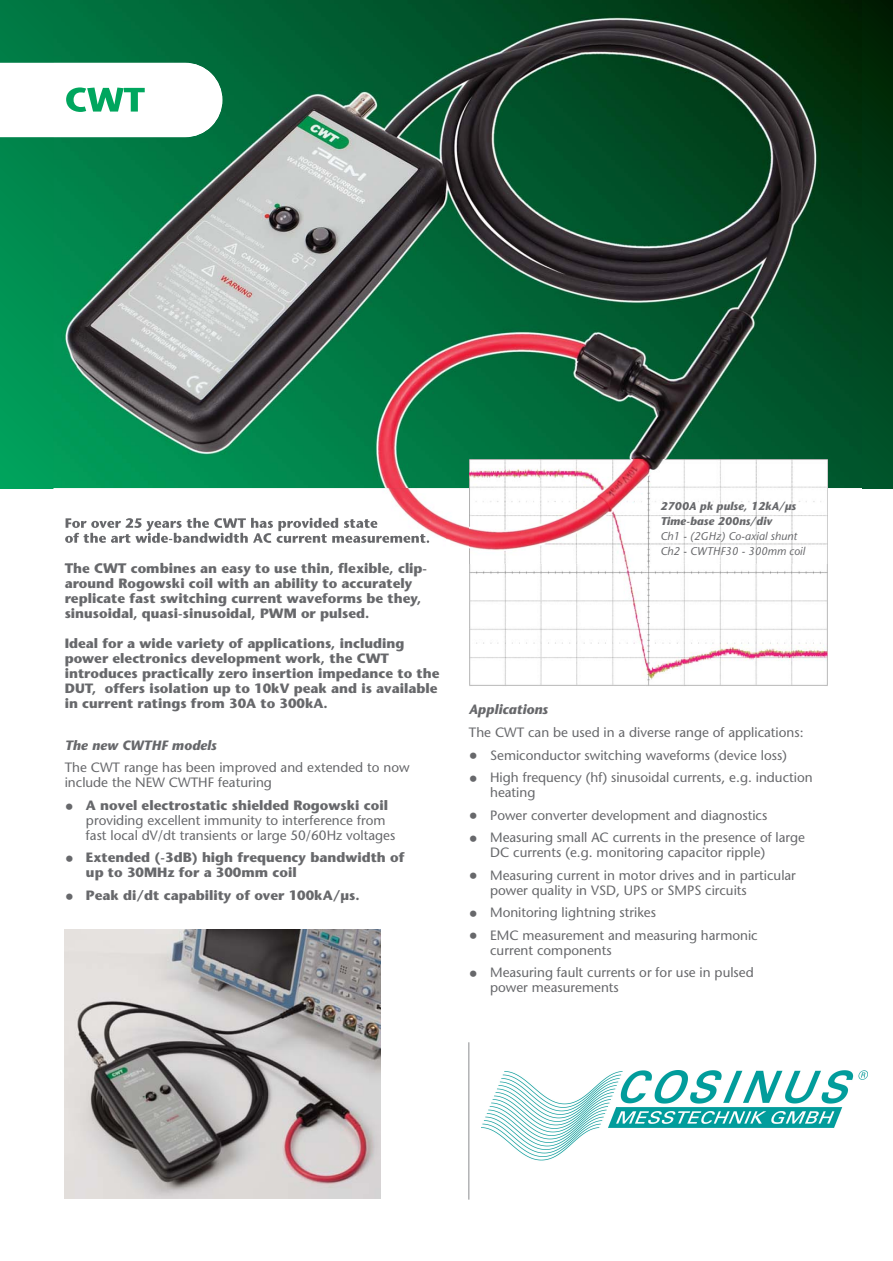
<style>
.page{position:relative;width:893px;height:1261px;background:#fff}
.page>*{position:absolute;margin:0;border:0;box-sizing:border-box;transform-origin:0 0}
.t1{font:13.5px/15px "Stone Sans";color:#67686b}
.t2{font:700 13.5px/15px "Stone Sans";color:#67686b}
.t3{font:italic 700 13.5px "Stone Sans";color:#67686b}
.t4{font:italic 11.25px/15px "Stone Sans";color:#67686b}
.t5{font:italic 700 11.25px/15px "Stone Sans";color:#67686b}
.s1{font-size:18px}
.s2{font-weight:700}
</style>
<div class="page">
<svg style="left:0;top:0;width:893px;height:488px;background:#006c39"></svg>
<hr style="left:468px;top:1042px;width:1px;height:157px;background:#8b8d90">
<svg style="left:0;top:63px;width:53px;height:74px"></svg>
<img style="left:65px;top:929px;width:315px;height:269px">
<img style="left:469px;top:564px;width:358px;height:122px">
<img style="left:827px;top:488px;width:1px;height:76px">
<img style="left:53px;top:488px;width:416px;height:76px">
<img style="left:53px;top:0;width:808px;height:488px">
<img style="left:66px;top:518px;width:143px;height:13px">
<img style="left:65px;top:533px;width:125px;height:10px">
<img style="left:65px;top:563px;width:147px;height:1px">
<img style="left:446px;top:526px;width:3px;height:38px">
<img style="left:185px;top:63px;width:37px;height:74px">
<img style="left:66px;top:87px;width:79px;height:25px">
<img style="left:469px;top:459px;width:358px;height:105px">
<img style="left:481px;top:1070px;width:387px;height:91px">
<p class="t2" style="left:65px;top:562px;width:364px">The CWT combines an easy to use thin, flexible, clip&shy;around Rogowski coil with an ability to accurately replicate fast switching current waveforms be they, sinusoidal, quasi-sinusoidal, PWM or pulsed.</p>
<p class="t2" style="left:65px;top:637px;width:376px">Ideal for a wide variety of applications, including power electronics development work, the CWT introduces practically zero insertion impedance to the DUT, offers isolation up to 10kV peak and is available in current ratings from 30A to 300kA.</p>
<p class="t3" style="left:65px;top:740px;width:153px">The new CWTHF models</p>
<p class="t1" style="left:65px;top:762px;width:346px">The CWT range has been improved and extended to now include the NEW CWTHF featuring</p>
<p class="t1" style="left:86px;top:799px;width:311px;text-indent:-21px"><span class="s1">•</span> <span class="s2">A novel electrostatic shielded Rogowski coil </span>providing excellent immunity to interference from fast local dV/dt transients or large 50/60Hz voltages</p>
<p class="t2" style="left:86px;top:852px;width:320px;text-indent:-21px"><span class="s1">•</span> Extended (-3dB) high frequency bandwidth of up to 30MHz for a 300mm coil</p>
<p class="t2" style="left:65px;top:889px;width:296px"><span class="s1">•</span> Peak di/dt capability of over 100kA/µs.</p>
<p class="t5" style="left:660px;top:500px;width:137px">2700A pk pulse, 12kA/µs<br>Time-base 200ns/div</p>
<p class="t4" style="left:660px;top:530px;width:146px">Ch1 - (2GHz) Co-axial shunt<br>Ch2 - CWTHF30 - 300mm coil</p>
<p class="t3" style="left:469px;top:704px;width:80px">Applications</p>
<p class="t1" style="left:469px;top:726px;width:336px">The CWT can be used in a diverse range of applications:</p>
<p class="t1" style="left:469px;top:749px;width:320px"><span class="s1">•</span> Semiconductor switching waveforms (device loss)</p>
<p class="t1" style="left:490px;top:771px;width:324px;text-indent:-21px"><span class="s1">•</span> High frequency (hf) sinusoidal currents, e.g. induction heating</p>
<p class="t1" style="left:469px;top:809px;width:300px"><span class="s1">•</span> Power converter development and diagnostics</p>
<p class="t1" style="left:490px;top:831px;width:316px;text-indent:-21px"><span class="s1">•</span> Measuring small AC currents in the presence of large<br>DC currents (e.g. monitoring capacitor ripple)</p>
<p class="t1" style="left:490px;top:869px;width:307px;text-indent:-21px"><span class="s1">•</span> Measuring current in motor drives and in particular power quality in VSD, UPS or SMPS circuits</p>
<p class="t1" style="left:469px;top:906px;width:189px"><span class="s1">•</span> Monitoring lightning strikes</p>
<p class="t1" style="left:490px;top:929px;width:269px;text-indent:-21px"><span class="s1">•</span> EMC measurement and measuring harmonic current components</p>
<p class="t1" style="left:490px;top:966px;width:265px;text-indent:-21px"><span class="s1">•</span> Measuring fault currents or for use in pulsed power measurements</p>
</div>
